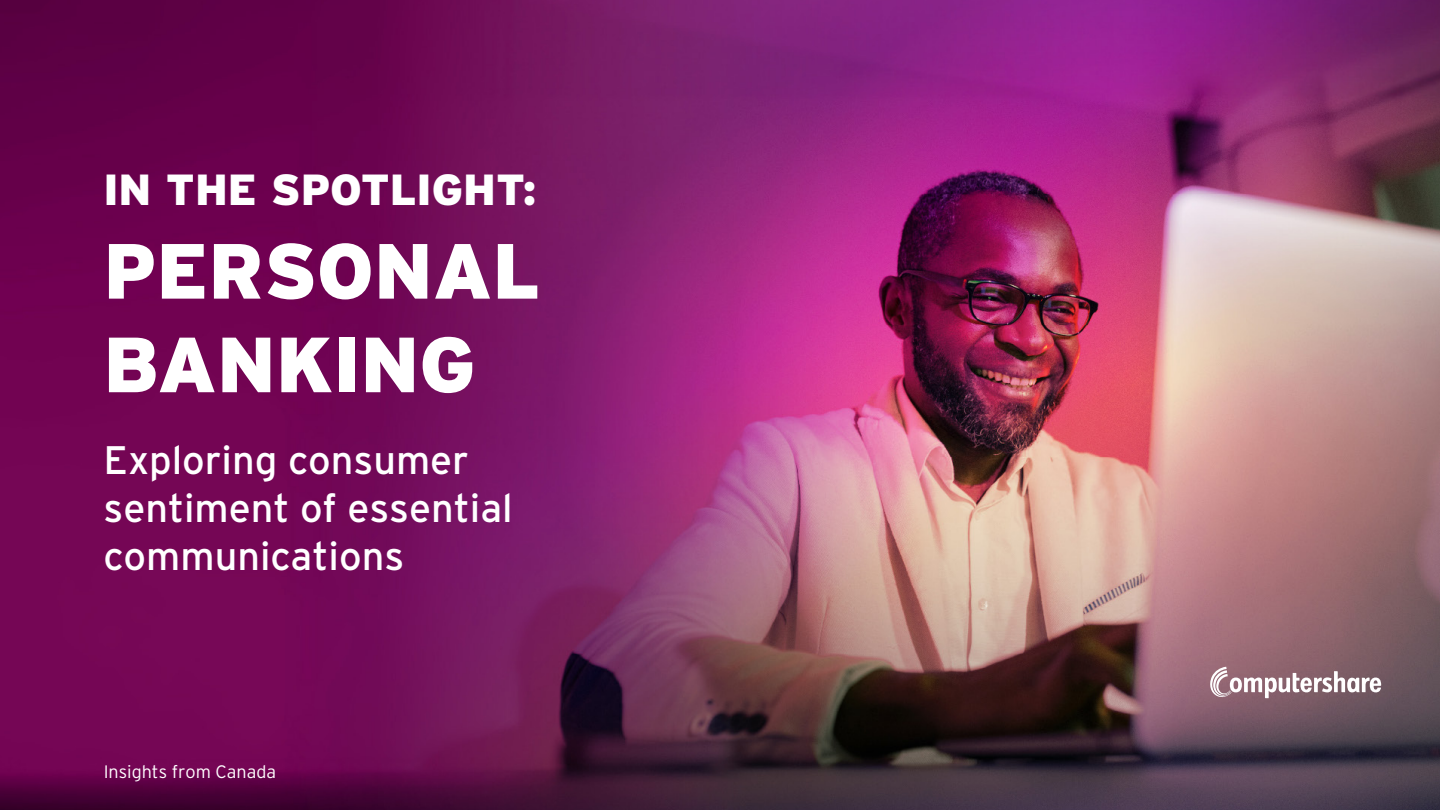
<style>
.page{position:relative;width:1440px;height:810px;background:#fff}
.page>*{position:absolute;margin:0;border:0;box-sizing:border-box;transform-origin:0 0}
.t1{font:900 78px/93.6px "Interstate";color:#fff}
.t2{font:900 43.5px "Interstate";color:#fff}
.t3{font:39.75px/47.7px "Interstate";color:#fff}
.t4{font:300 18px "Interstate";color:#fff}
</style>
<div class="page">
<img style="left:0;top:0;width:1440px;height:810px">
<svg style="left:1208px;top:667px;width:173px;height:31px"></svg>
<p class="t2" style="left:103px;top:165px;width:435px">IN THE SPOTLIGHT:</p>
<h1 class="t1" style="left:103px;top:224px;width:438px">PERSONAL<br>BANKING</h1>
<p class="t3" style="left:104px;top:436px;width:411px">Exploring consumer sentiment of essential communications</p>
<p class="t4" style="left:104px;top:761px;width:174px">Insights from Canada</p>
</div>
